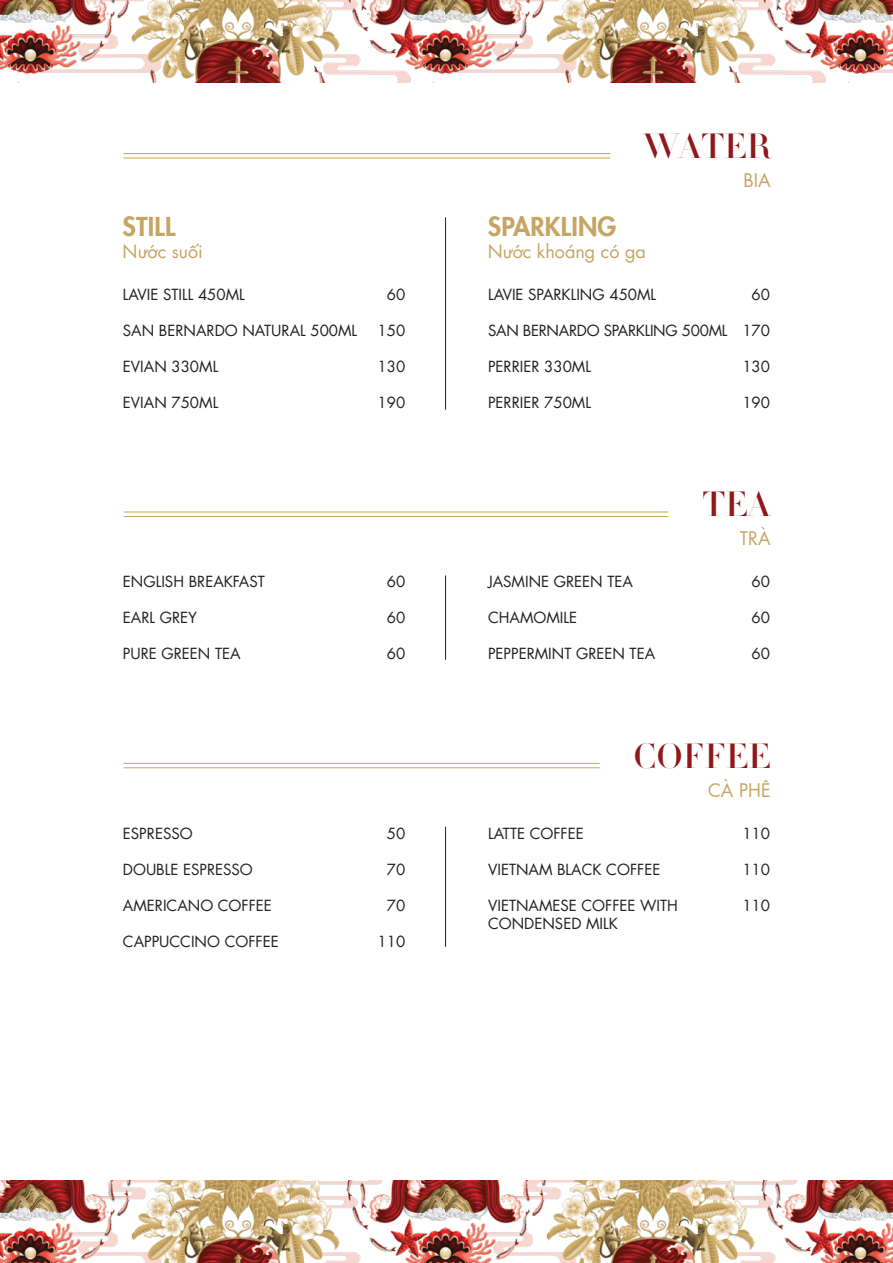
<style>
.page{position:relative;width:893px;height:1263px;background:#fff}
.page>*{position:absolute;margin:0;border:0;box-sizing:border-box;transform-origin:0 0}
.t1{font:500 34.5px "SFUHTF Didot M96";color:#90171a}
.t2{font:800 25.5px "Futura Std";letter-spacing:.01em;color:#c6a564}
.t3{font:18px "Futura Std";color:#c6a564}
.t4{font:18px "SFU Futura";color:#c6a564}
.t5{font:15px/18px "Futura Std";color:#231f20}
.t6{font:15px "Futura Std";letter-spacing:-.02em;color:#231f20}
</style>
<div class="page">
<img style="left:0;top:0;width:893px;height:1263px">
<div style="left:0;top:83px;width:893px;height:1097px;background:#fff"></div>
<hr style="left:124px;top:763px;width:476px;height:1px;background:#c6a564">
<hr style="left:124px;top:767px;width:476px;height:1px;background:#c6a564">
<hr style="left:445px;top:827px;width:1px;height:120px;background:#231f20">
<hr style="left:124px;top:512px;width:544px;height:1px;background:#c6a564">
<hr style="left:124px;top:516px;width:544px;height:1px;background:#c6a564">
<hr style="left:445px;top:575px;width:1px;height:85px;background:#231f20">
<hr style="left:445px;top:217px;width:1px;height:193px;background:#231f20">
<hr style="left:124px;top:153px;width:486px;height:1px;background:#c6a564">
<hr style="left:124px;top:158px;width:486px;height:1px;background:#c6a564">
<h2 class="t2" style="left:123px;top:206px;width:54px">STILL</h2>
<p class="t3" style="left:123px;top:236px;width:82px">Nước suối</p>
<p class="t5" style="left:123px;top:284px;width:123px">LAVIE STILL 450ML</p>
<p class="t5" style="left:123px;top:320px;width:236px">SAN BERNARDO NATURAL 500ML</p>
<p class="t5" style="left:123px;top:356px;width:97px">EVIAN 330ML</p>
<p class="t5" style="left:123px;top:392px;width:97px">EVIAN 750ML</p>
<p class="t5" style="left:387px;top:284px;width:20px">60</p>
<p class="t5" style="left:378px;top:320px;width:29px">150</p>
<p class="t5" style="left:378px;top:356px;width:29px">130</p>
<p class="t5" style="left:378px;top:392px;width:29px">190</p>
<p class="t5" style="left:123px;top:571px;width:143px">ENGLISH BREAKFAST</p>
<p class="t5" style="left:123px;top:607px;width:76px">EARL GREY</p>
<p class="t5" style="left:123px;top:643px;width:119px">PURE GREEN TEA</p>
<p class="t5" style="left:387px;top:571px;width:20px">60</p>
<p class="t5" style="left:387px;top:607px;width:20px">60</p>
<p class="t5" style="left:387px;top:643px;width:20px">60</p>
<p class="t5" style="left:123px;top:823px;width:71px">ESPRESSO</p>
<p class="t5" style="left:123px;top:859px;width:131px">DOUBLE ESPRESSO</p>
<p class="t5" style="left:123px;top:895px;width:150px">AMERICANO COFFEE</p>
<p class="t5" style="left:123px;top:931px;width:157px">CAPPUCCINO COFFEE</p>
<p class="t5" style="left:387px;top:823px;width:20px">50</p>
<p class="t5" style="left:387px;top:859px;width:20px">70</p>
<p class="t5" style="left:387px;top:895px;width:20px">70</p>
<p class="t5" style="left:378px;top:931px;width:29px">110</p>
<h1 class="t1" style="left:643px;top:119px;width:129px">WATER</h1>
<p class="t4" style="left:743px;top:166px;width:29px">BIA</p>
<h2 class="t2" style="left:488px;top:206px;width:130px">SPARKLING</h2>
<p class="t3" style="left:488px;top:236px;width:160px">Nước khoáng có ga</p>
<p class="t5" style="left:488px;top:284px;width:170px">LAVIE SPARKLING 450ML</p>
<p class="t6" style="left:488px;top:318px;width:241px">SAN BERNARDO SPARKLING 500ML</p>
<p class="t5" style="left:488px;top:356px;width:104px">PERRIER 330ML</p>
<p class="t5" style="left:488px;top:392px;width:104px">PERRIER 750ML</p>
<p class="t5" style="left:752px;top:284px;width:20px">60</p>
<p class="t5" style="left:742px;top:320px;width:29px">170</p>
<p class="t5" style="left:742px;top:356px;width:29px">130</p>
<p class="t5" style="left:742px;top:392px;width:29px">190</p>
<p class="t5" style="left:488px;top:571px;width:146px">JASMINE GREEN TEA</p>
<p class="t5" style="left:488px;top:607px;width:90px">CHAMOMILE</p>
<p class="t5" style="left:488px;top:643px;width:169px">PEPPERMINT GREEN TEA</p>
<h1 class="t1" style="left:703px;top:478px;width:69px">TEA</h1>
<p class="t4" style="left:740px;top:524px;width:32px">TRÀ</p>
<p class="t5" style="left:752px;top:571px;width:20px">60</p>
<p class="t5" style="left:752px;top:607px;width:20px">60</p>
<p class="t5" style="left:752px;top:643px;width:20px">60</p>
<h1 class="t1" style="left:634px;top:729px;width:138px">COFFEE</h1>
<p class="t4" style="left:708px;top:776px;width:64px">CÀ PHÊ</p>
<p class="t5" style="left:488px;top:823px;width:97px">LATTE COFFEE</p>
<p class="t5" style="left:488px;top:859px;width:174px">VIETNAM BLACK COFFEE</p>
<p class="t5" style="left:488px;top:895px;width:191px">VIETNAMESE COFFEE WITH<br>CONDENSED MILK</p>
<p class="t5" style="left:742px;top:823px;width:29px">110</p>
<p class="t5" style="left:742px;top:859px;width:29px">110</p>
<p class="t5" style="left:742px;top:895px;width:29px">110</p>
</div>
